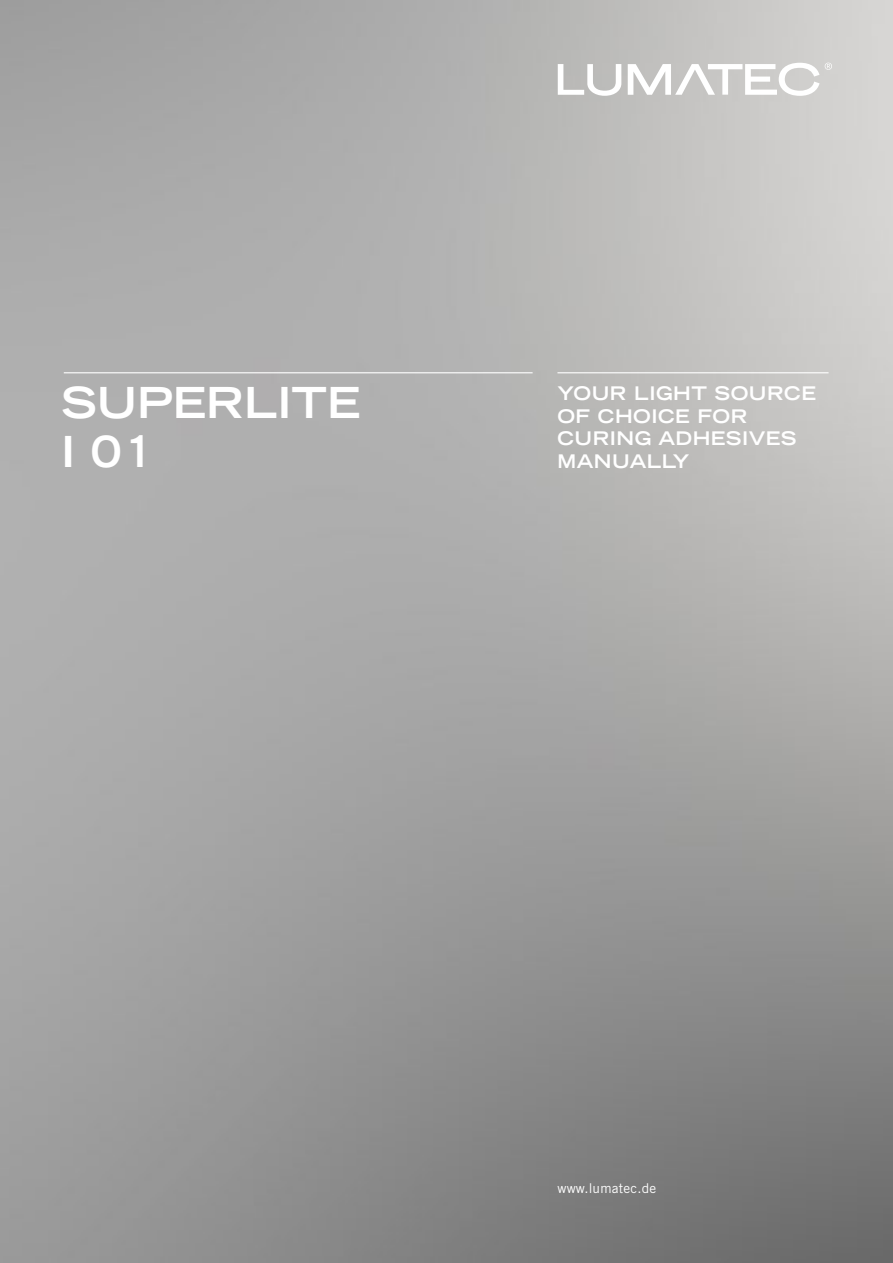
<style>
.page{position:relative;width:893px;height:1263px;background:#fff}
.page>*{position:absolute;margin:0;border:0;box-sizing:border-box;transform-origin:0 0}
.t1{font:700 expanded 42.75px/49.5px "Trade Gothic LT Std";color:#fff}
.t2{font:700 expanded 18.75px/22.5px "Trade Gothic LT Std";letter-spacing:.025em;color:#fff}
.t3{font:13.5px "Trade Gothic LT Std";letter-spacing:.015em;color:#fff}
</style>
<div class="page">
<img style="left:0;top:0;width:893px;height:1263px">
<svg style="left:558px;top:64px;width:63px;height:32px"></svg>
<svg style="left:628px;top:63px;width:191px;height:33px"></svg>
<svg style="left:825px;top:63px;width:7px;height:7px"></svg>
<hr style="left:557px;top:372px;width:271px;height:1px;background:#fff">
<hr style="left:64px;top:372px;width:469px;height:1px;background:#fff">
<h1 class="t1" style="left:61px;top:377px;width:301px">SUPERLITE<br>I 01</h1>
<p class="t2" style="left:557px;top:382px;width:260px">YOUR LIGHT SOURCE<br>OF CHOICE FOR<br>CURING ADHESIVES<br>MANUALLY</p>
<p class="t3" style="left:557px;top:1180px;width:100px">www.lumatec.de</p>
</div>
